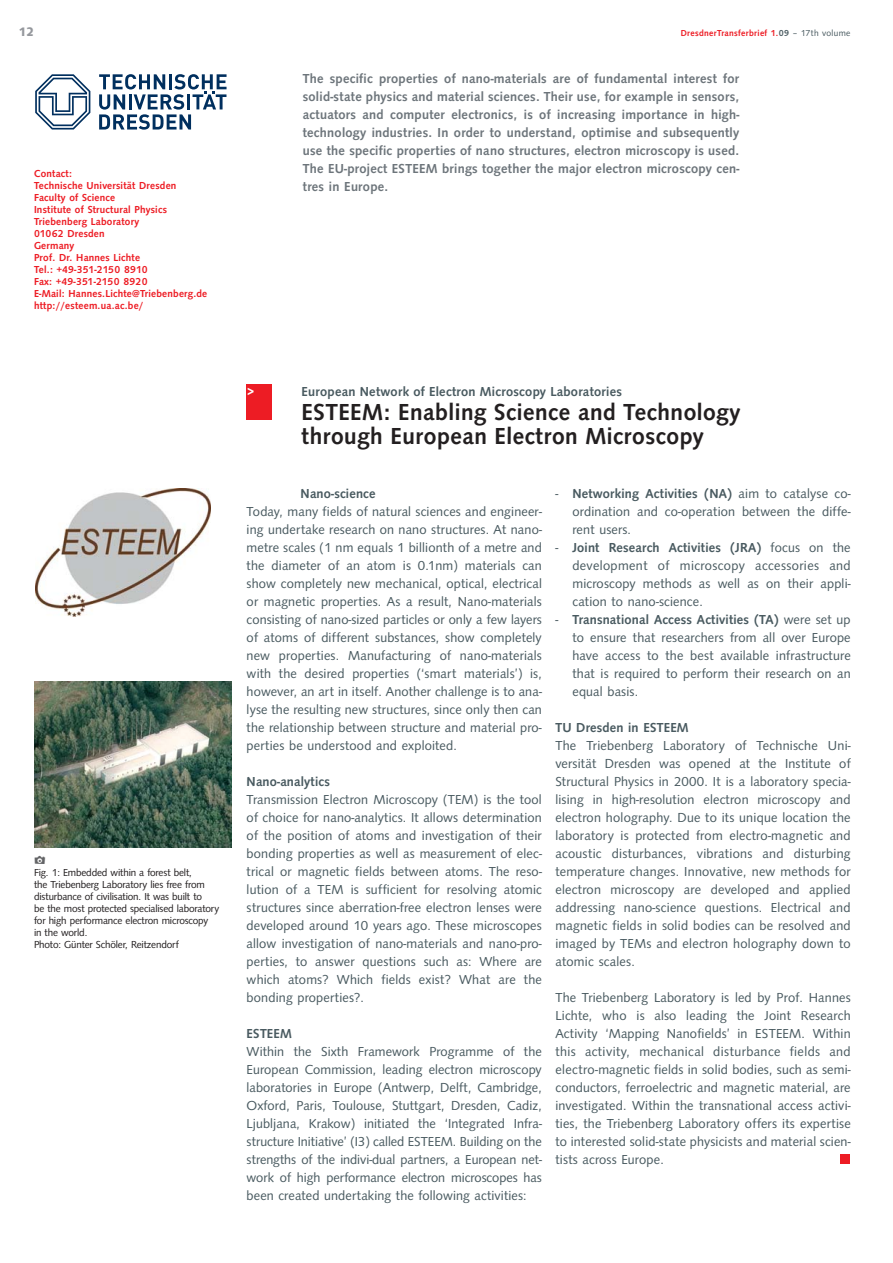
<style>
.page{position:relative;width:893px;height:1263px;background:#fff}
.page>*{position:absolute;margin:0;border:0;box-sizing:border-box;transform-origin:0 0}
.t1{font:500 24px/24px "Syntax D";letter-spacing:.025em;color:#231f20}
.t2{font:13.5px/18px "Syntax D";letter-spacing:.015em;color:#495a60;text-align:justify}
.t3{font:500 13.5px/18px "Syntax D";letter-spacing:.02em;color:#6d757b;text-align:justify}
.t4{font:500 13.5px "Syntax D";letter-spacing:.02em;color:#495a60}
.t5{font:500 13.5px "Syntax D";color:#fff}
.t6{font:700 12.75px "Syntax D";color:#95989d}
.t7{font:500 10.5px/12px "Syntax D";letter-spacing:.02em;color:#ed1c24}
.t8{font:10.5px/12px "Syntax D";letter-spacing:-.01em;color:#231f20}
.t9{font:500 9px "Syntax D";letter-spacing:.04em;color:#ed1c24}
.s1{color:#495a60}
.s2{font-weight:400;color:#495a60}
.s3{font-weight:500}
</style>
<div class="page">
<div style="left:840px;top:1155px;width:9px;height:9px;background:#ed1c24"></div>
<div style="left:246px;top:385px;width:26px;height:35px;background:#ed1c24"></div>
<svg style="left:99px;top:74px;width:128px;height:56px"></svg>
<svg style="left:35px;top:74px;width:55px;height:56px"></svg>
<img style="left:35px;top:489px;width:175px;height:128px">
<img style="left:34px;top:682px;width:198px;height:166px">
<p class="t6" style="left:19px;top:26px;width:17px">12</p>
<p class="t9" style="left:681px;top:29px;width:171px">DresdnerTransferbrief 1.<span class="s1">09</span> <span class="s2">– 17th volume</span></p>
<p class="t7" style="left:34px;top:168px;width:175px">Contact:<br>Technische Universität Dresden<br>Faculty of Science<br>Institute of Structural Physics<br>Triebenberg Laboratory<br>01062 Dresden<br>Germany<br>Prof. Dr. Hannes Lichte<br>Tel.: +49-351-2150 8910<br>Fax: +49-351-2150 8920<br>E-Mail: Hannes.Lichte@Triebenberg.de http://esteem.ua.ac.be/</p>
<p class="t3" style="left:303px;top:70px;width:438px">The specific properties of nano-materials are of fundamental interest for solid-state physics and material sciences. Their use, for example in sensors, actuators and computer electronics, is of increasing importance in high&shy;technology industries. In order to understand, optimise and subsequently use the specific properties of nano structures, electron microscopy is used.<br>The EU-project ESTEEM brings together the major electron microscopy cen&shy;tres in Europe.</p>
<p class="t8" style="left:34px;top:867px;width:187px">Fig. 1: Embedded within a forest belt,<br>the Triebenberg Laboratory lies free from disturbance of civilisation. It was built to<br>be the most protected specialised laboratory for high performance electron microscopy<br>in the world.<br>Photo: Günter Schöler, Reitzendorf</p>
<p class="t5" style="left:248px;top:385px;width:8px">&gt;</p>
<p class="t4" style="left:302px;top:385px;width:322px">European Network of Electron Microscopy Laboratories</p>
<h1 class="t1" style="left:302px;top:401px;width:440px">ESTEEM: Enabling Science and Technology through European Electron Microscopy</h1>
<p class="t4" style="left:301px;top:487px;width:76px">Nano-science</p>
<p class="t2" style="left:247px;top:503px;width:297px">Today, many fields of natural sciences and engineer&shy;ing undertake research on nano structures. At nano&shy;metre scales (1 nm equals 1 billionth of a metre and the diameter of an atom is 0.1nm) materials can show completely new mechanical, optical, electrical or magnetic properties. As a result, Nano-materials consisting of nano-sized particles or only a few layers of atoms of different substances, show completely new properties. Manufacturing of nano-materials with the desired properties (‘smart materials’) is, however, an art in itself. Another challenge is to ana&shy;lyse the resulting new structures, since only then can the relationship between structure and material pro&shy;perties be understood and exploited.</p>
<p class="t4" style="left:247px;top:775px;width:85px">Nano-analytics</p>
<p class="t2" style="left:247px;top:791px;width:297px">Transmission Electron Microscopy (TEM) is the tool of choice for nano-analytics. It allows determination of the position of atoms and investigation of their bonding properties as well as measurement of elec&shy;trical or magnetic fields between atoms. The reso&shy;lution of a TEM is sufficient for resolving atomic structures since aberration-free electron lenses were developed around 10 years ago. These microscopes allow investigation of nano-materials and nano-pro&shy;perties, to answer questions such as: Where are which atoms? Which fields exist? What are the bonding properties?.</p>
<p class="t4" style="left:247px;top:1027px;width:47px">ESTEEM</p>
<p class="t2" style="left:247px;top:1043px;width:297px">Within the Sixth Framework Programme of the European Commission, leading electron microscopy laboratories in Europe (Antwerp, Delft, Cambridge, Oxford, Paris, Toulouse, Stuttgart, Dresden, Cadiz, Ljubljana, Krakow) initiated the ‘Integrated Infra&shy;structure Initiative’ (I3) called ESTEEM. Building on the strengths of the indivi-dual partners, a European net&shy;work of high performance electron microscopes has been created undertaking the following activities:</p>
<p class="t2" style="left:572px;top:485px;width:280px;text-indent:-17px">- <span class="s3">Networking Activities (NA)</span> aim to catalyse co&shy;ordination and co-operation between the diffe&shy;rent users.</p>
<p class="t2" style="left:572px;top:539px;width:280px;text-indent:-17px">- <span class="s3">Joint Research Activities (JRA)</span> focus on the development of microscopy accessories and microscopy methods as well as on their appli&shy;cation to nano-science.</p>
<p class="t2" style="left:572px;top:611px;width:280px;text-indent:-17px">- <span class="s3">Transnational Access Activities (TA)</span> were set up to ensure that researchers from all over Europe have access to the best available infrastructure that is required to perform their research on an equal basis.</p>
<p class="t4" style="left:555px;top:721px;width:135px">TU Dresden in ESTEEM</p>
<p class="t2" style="left:555px;top:737px;width:297px">The Triebenberg Laboratory of Technische Uni&shy;versität Dresden was opened at the Institute of Structural Physics in 2000. It is a laboratory specia&shy;lising in high-resolution electron microscopy and electron holography. Due to its unique location the laboratory is protected from electro-magnetic and acoustic disturbances, vibrations and disturbing temperature changes. Innovative, new methods for electron microscopy are developed and applied addressing nano-science questions. Electrical and magnetic fields in solid bodies can be resolved and imaged by TEMs and electron holography down to atomic scales.</p>
<p class="t2" style="left:555px;top:989px;width:297px">The Triebenberg Laboratory is led by Prof. Hannes Lichte, who is also leading the Joint Research Activity ‘Mapping Nanofields’ in ESTEEM. Within this activity, mechanical disturbance fields and electro-magnetic fields in solid bodies, such as semi&shy;conductors, ferroelectric and magnetic material, are investigated. Within the transnational access activi&shy;ties, the Triebenberg Laboratory offers its expertise to interested solid-state physicists and material scien&shy;tists across Europe.</p>
</div>
